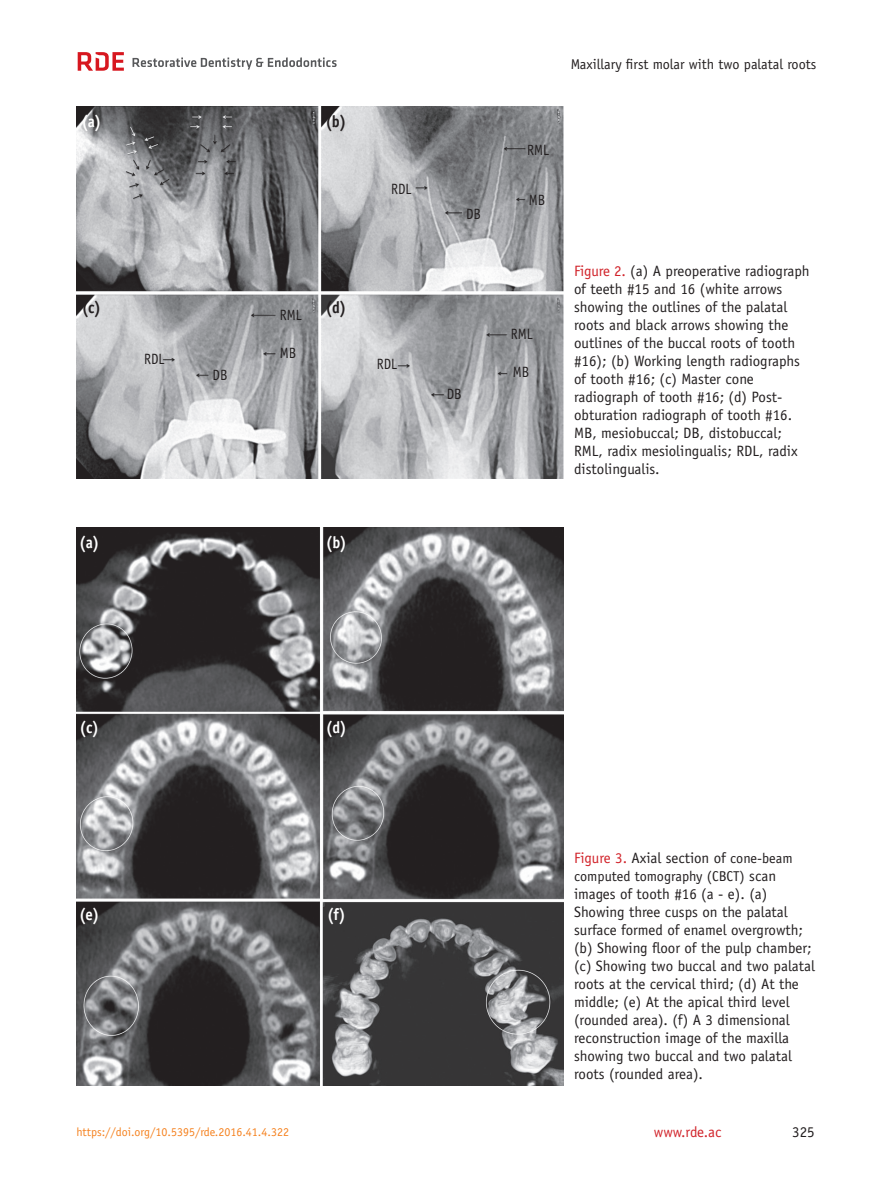
<style>
.page{position:relative;width:893px;height:1191px;background:#fff}
.page>*{position:absolute;margin:0;border:0;box-sizing:border-box;transform-origin:0 0}
.t1{font:700 16.5px "Officina Sans Std";color:#fff;scale:.9 1}
.t2{font:700 16.5px "Officina Sans Std";color:#231f20;scale:.9 1}
.t3{font:15px/18px "Officina Sans Std";color:#231f20}
.t4{font:15px "Officina Sans Std";color:#231f20;scale:.9 1}
.t5{font:15px "Officina Sans Std";color:#d1232a}
.t6{font:14.25px "Officina Sans Std";color:#231f20}
.t7{font:12px "Officina Sans Std";color:#f58220}
.s1{color:#d1232a}
.s2{font-size:14.25px}
.s3{font-size:15px}
</style>
<div class="page">
<svg style="left:133px;top:57px;width:204px;height:13px"></svg>
<svg style="left:78px;top:52px;width:46px;height:19px"></svg>
<img style="left:77px;top:106px;width:487px;height:372px">
<img style="left:77px;top:527px;width:487px;height:558px">
<p class="t1" style="left:81px;top:111px;width:24px">(a)</p>
<p class="t2" style="left:325px;top:111px;width:25px">(b)</p>
<p class="t4" style="left:391px;top:180px;width:24px">RDL</p>
<p class="t2" style="left:82px;top:297px;width:23px">(c)</p>
<p class="t2" style="left:326px;top:297px;width:25px">(d)</p>
<p class="t4" style="left:280px;top:306px;width:26px">RML</p>
<p class="t4" style="left:144px;top:350px;width:24px">RDL</p>
<p class="t4" style="left:213px;top:366px;width:18px">DB</p>
<p class="t4" style="left:280px;top:344px;width:20px">MB</p>
<p class="t4" style="left:377px;top:355px;width:24px">RDL</p>
<p class="t1" style="left:79px;top:532px;width:24px">(a)</p>
<p class="t1" style="left:326px;top:532px;width:25px">(b)</p>
<p class="t4" style="left:466px;top:205px;width:18px">DB</p>
<p class="t4" style="left:447px;top:385px;width:18px">DB</p>
<p class="t6" style="left:571px;top:55px;width:247px">Maxillary first molar with two palatal roots</p>
<p class="t4" style="left:527px;top:141px;width:26px">RML</p>
<p class="t4" style="left:529px;top:191px;width:20px">MB</p>
<p class="t4" style="left:511px;top:325px;width:26px">RML</p>
<p class="t4" style="left:513px;top:363px;width:20px">MB</p>
<p class="t3" style="left:574px;top:262px;width:237px"><span class="s1">Figure 2.</span> (a) A preoperative radiograph of teeth #15 and 16 (white arrows showing the outlines of the palatal roots and black arrows showing the outlines of the buccal roots of tooth #16); (b) Working length radiographs of tooth #16; (c) Master cone radiograph of tooth #16; (d) Post&shy;obturation radiograph of tooth #16.<br>MB, mesiobuccal; DB, distobuccal; RML, radix mesiolingualis; RDL, radix distolingualis.</p>
<p class="t1" style="left:80px;top:717px;width:23px">(c)</p>
<p class="t1" style="left:326px;top:717px;width:25px">(d)</p>
<p class="t1" style="left:79px;top:904px;width:24px">(e)</p>
<p class="t1" style="left:327px;top:904px;width:22px">(f)</p>
<p class="t7" style="left:77px;top:1124px;width:214px">https://doi.org/10.5395/rde.2016.41.4.322</p>
<p class="t3" style="left:574px;top:849px;width:220px"><span class="s1">Figure 3.</span> Axial section of <span class="s2">cone-beam</span></p>
<p class="t6" style="left:574px;top:867px;width:204px">computed tomography (CBCT) <span class="s3">scan</span></p>
<p class="t3" style="left:574px;top:885px;width:242px">images of tooth #16 (a - e). (a)<br>Showing three cusps on the palatal surface formed of enamel overgrowth; (b) Showing floor of the pulp chamber; (c) Showing two buccal and two palatal roots at the cervical third; (d) At the middle; (e) At the apical third level (rounded area). (f) A 3 dimensional reconstruction image of the maxilla showing two buccal and two palatal roots (rounded area).</p>
<p class="t5" style="left:654px;top:1122px;width:69px">www.rde.ac</p>
<p class="t3" style="left:792px;top:1122px;width:24px">325</p>
</div>
